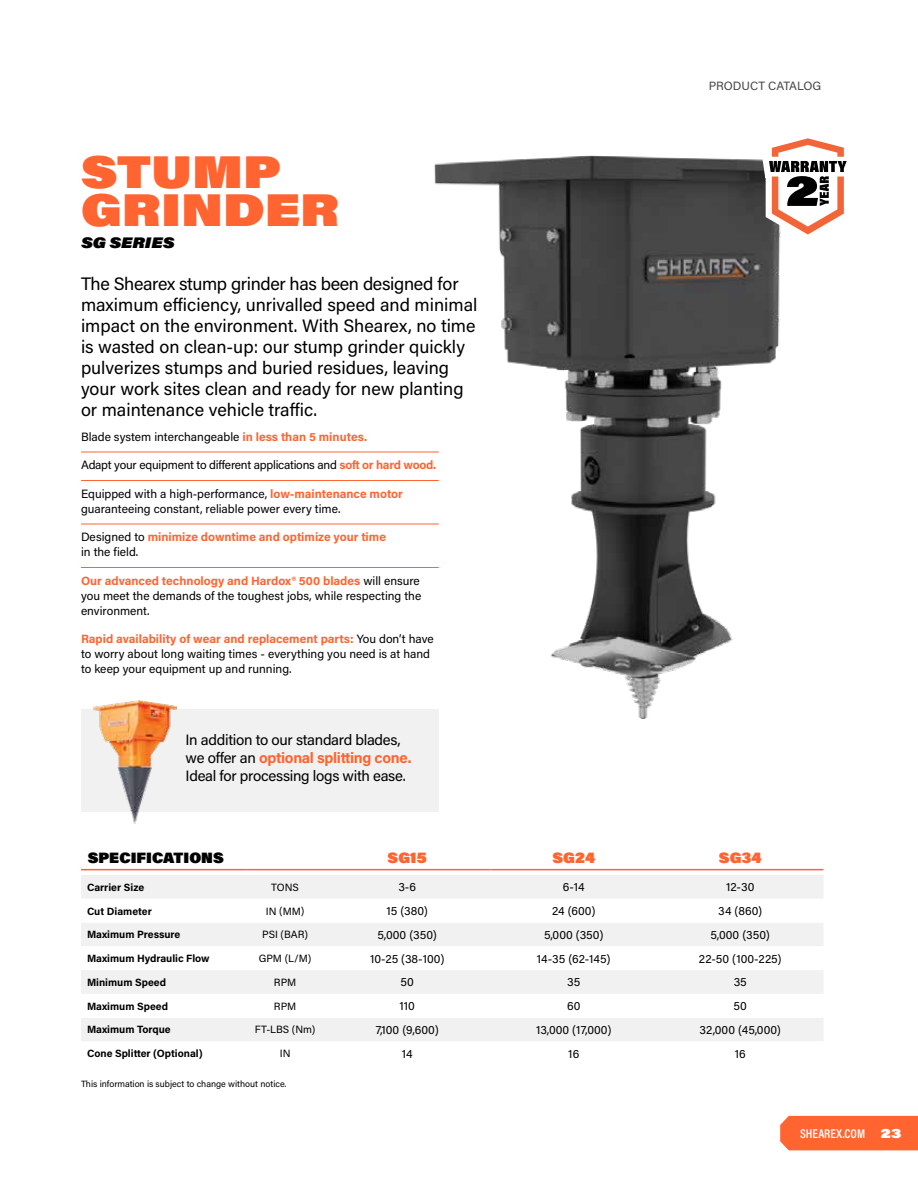
<style>
.page{position:relative;width:918px;height:1188px;background:#fff}
.page>*{position:absolute;margin:0;border:0;box-sizing:border-box;transform-origin:0 0}
.t1{font:900 45px/37.5px "Acumin Pro Wide";color:#ff6431}
.t2{font:18px/21px "Acumin Pro";color:#000}
.t3{font:15px/18px "Acumin Pro";letter-spacing:-.02em;color:#000}
.t4{font:900 15px "Acumin Pro";color:#000}
.t5{font:900 15px "Acumin Pro";color:#ff6431}
.t6{font:italic 900 15px "Acumin Pro Wide";letter-spacing:.005em;color:#000}
.t7{font:600 12.75px "Acumin Pro Cond";color:#fff}
.t8{font:12px/15px "Acumin Pro";color:#000}
.t9{font:12px "Acumin Pro";letter-spacing:-.02em;color:#000}
.t10{font:700 12px/15px "Acumin Pro";color:#ff6431}
.t11{font:12px "Acumin Pro";color:#464648}
.t12{font:700 10.5px "Acumin Pro";color:#000}
.t13{font:10.5px "Acumin Pro";color:#000}
.t14{font:9px "Acumin Pro";color:#000}
.s1{font-weight:700;color:#ff6431}
.s2{font-weight:400;color:#000}
.s3{font-family:"Acumin Pro Wide";font-weight:900}
</style>
<div class="page">
<hr style="left:81px;top:452px;width:358px;height:1px;background:#ff6431">
<hr style="left:81px;top:480px;width:358px;height:1px;background:#ff6431">
<hr style="left:81px;top:524px;width:358px;height:1px;background:#ff6431">
<hr style="left:81px;top:567px;width:358px;height:1px;background:#ff6431">
<div style="left:81px;top:875px;width:742px;height:23px;background:#f1f1f2"></div>
<svg style="left:81px;top:923px;width:742px;height:118px;fill:#f1f1f2"></svg>
<hr style="left:81px;top:869px;width:165px;height:1px;background:#ff6431">
<hr style="left:246px;top:869px;width:78px;height:1px;background:#ff6431">
<hr style="left:324px;top:869px;width:166px;height:1px;background:#ff6431">
<hr style="left:490px;top:869px;width:167px;height:1px;background:#ff6431">
<hr style="left:657px;top:869px;width:167px;height:1px;background:#ff6431">
<img style="left:435px;top:155px;width:345px;height:563px">
<div style="left:81px;top:709px;width:358px;height:103px;background:#f1f1f2"></div>
<img style="left:93px;top:701px;width:83px;height:123px">
<svg style="left:762px;top:138px;width:85px;height:104px"></svg>
<div style="left:780px;top:1116px;width:138px;height:34px;background:#ff6431"></div>
<h1 class="t1" style="left:81px;top:151px;width:260px">STUMP<br>GRINDER</h1>
<p class="t6" style="left:81px;top:231px;width:95px">SG SERIES</p>
<p class="t2" style="left:81px;top:272px;width:398px">The Shearex stump grinder has been designed for maximum efficiency, unrivalled speed and minimal impact on the environment. With Shearex, no time is wasted on clean-up: our stump grinder quickly pulverizes stumps and buried residues, leaving your work sites clean and ready for new planting or maintenance vehicle traffic.</p>
<p class="t8" style="left:81px;top:429px;width:288px">Blade system interchangeable <span class="s1">in less than 5 minutes.</span></p>
<p class="t9" style="left:81px;top:457px;width:357px">Adapt your equipment to different applications and <span class="s1">soft or hard wood.</span></p>
<p class="t8" style="left:81px;top:486px;width:323px">Equipped with a high-performance, <span class="s1">low-maintenance motor </span>guaranteeing constant, reliable power every time.</p>
<p class="t10" style="left:81px;top:529px;width:307px"><span class="s2">Designed to</span> minimize downtime and optimize your time <span class="s2">in the field.</span></p>
<p class="t8" style="left:81px;top:573px;width:342px"><span class="s1">Our advanced technology and Hardox® 500 blades</span> will ensure you meet the demands of the toughest jobs, while respecting the environment.</p>
<p class="t8" style="left:81px;top:631px;width:354px"><span class="s1">Rapid availability of wear and replacement parts:</span> You don’t have to worry about long waiting times - everything you need is at hand to keep your equipment up and running.</p>
<p class="t3" style="left:186px;top:730px;width:227px">In addition to our standard blades, we offer an <span class="s1">optional splitting cone.<br></span>Ideal for processing logs with ease.</p>
<p class="t11" style="left:709px;top:77px;width:114px">PRODUCT CATALOG</p>
<p class="t4" style="left:88px;top:847px;width:138px">SPECIFICATIONS</p>
<p class="t5" style="left:388px;top:847px;width:41px">SG15</p>
<p class="t5" style="left:552px;top:847px;width:44px">SG24</p>
<p class="t5" style="left:719px;top:847px;width:44px">SG34</p>
<p class="t12" style="left:87px;top:880px;width:59px">Carrier Size</p>
<p class="t13" style="left:271px;top:880px;width:29px">TONS</p>
<p class="t8" style="left:398px;top:879px;width:19px">3-6</p>
<p class="t8" style="left:563px;top:879px;width:23px">6-14</p>
<p class="t8" style="left:726px;top:879px;width:30px">12-30</p>
<p class="t12" style="left:87px;top:903px;width:66px">Cut Diameter</p>
<p class="t13" style="left:266px;top:904px;width:40px">IN (MM)</p>
<p class="t8" style="left:387px;top:903px;width:43px">15 (380)</p>
<p class="t8" style="left:552px;top:903px;width:45px">24 (600)</p>
<p class="t8" style="left:718px;top:903px;width:45px">34 (860)</p>
<p class="t12" style="left:87px;top:927px;width:95px">Maximum Pressure</p>
<p class="t13" style="left:262px;top:927px;width:48px">PSI (BAR)</p>
<p class="t8" style="left:378px;top:927px;width:61px">5,000 (350)</p>
<p class="t8" style="left:544px;top:927px;width:61px">5,000 (350)</p>
<p class="t8" style="left:711px;top:927px;width:61px">5,000 (350)</p>
<p class="t12" style="left:87px;top:951px;width:124px">Maximum Hydraulic Flow</p>
<p class="t13" style="left:259px;top:951px;width:54px">GPM (L/M)</p>
<p class="t8" style="left:370px;top:950px;width:76px">10-25 (38-100)</p>
<p class="t8" style="left:537px;top:950px;width:75px">14-35 (62-145)</p>
<p class="t8" style="left:699px;top:950px;width:84px">22-50 (100-225)</p>
<p class="t12" style="left:87px;top:975px;width:81px">Minimum Speed</p>
<p class="t13" style="left:274px;top:975px;width:24px">RPM</p>
<p class="t8" style="left:401px;top:974px;width:15px">50</p>
<p class="t8" style="left:567px;top:974px;width:15px">35</p>
<p class="t8" style="left:734px;top:974px;width:15px">35</p>
<p class="t12" style="left:87px;top:999px;width:83px">Maximum Speed</p>
<p class="t13" style="left:274px;top:999px;width:24px">RPM</p>
<p class="t8" style="left:400px;top:998px;width:17px">110</p>
<p class="t8" style="left:567px;top:998px;width:15px">60</p>
<p class="t8" style="left:734px;top:998px;width:15px">50</p>
<p class="t12" style="left:87px;top:1022px;width:85px">Maximum Torque</p>
<p class="t13" style="left:255px;top:1022px;width:62px">FT-LBS (Nm)</p>
<p class="t8" style="left:376px;top:1022px;width:65px">7,100 (9,600)</p>
<p class="t8" style="left:536px;top:1022px;width:77px">13,000 (17,000)</p>
<p class="t8" style="left:699px;top:1022px;width:83px">32,000 (45,000)</p>
<p class="t12" style="left:87px;top:1046px;width:117px">Cone Splitter (Optional)</p>
<p class="t13" style="left:280px;top:1046px;width:12px">IN</p>
<p class="t8" style="left:402px;top:1045px;width:12px">14</p>
<p class="t8" style="left:568px;top:1045px;width:13px">16</p>
<p class="t8" style="left:735px;top:1045px;width:13px">16</p>
<p class="t14" style="left:81px;top:1077px;width:207px">This information is subject to change without notice.</p>
<p class="t7" style="left:800px;top:1125px;width:103px">SHEAREX.COM <span class="s3">23</span></p>
</div>
